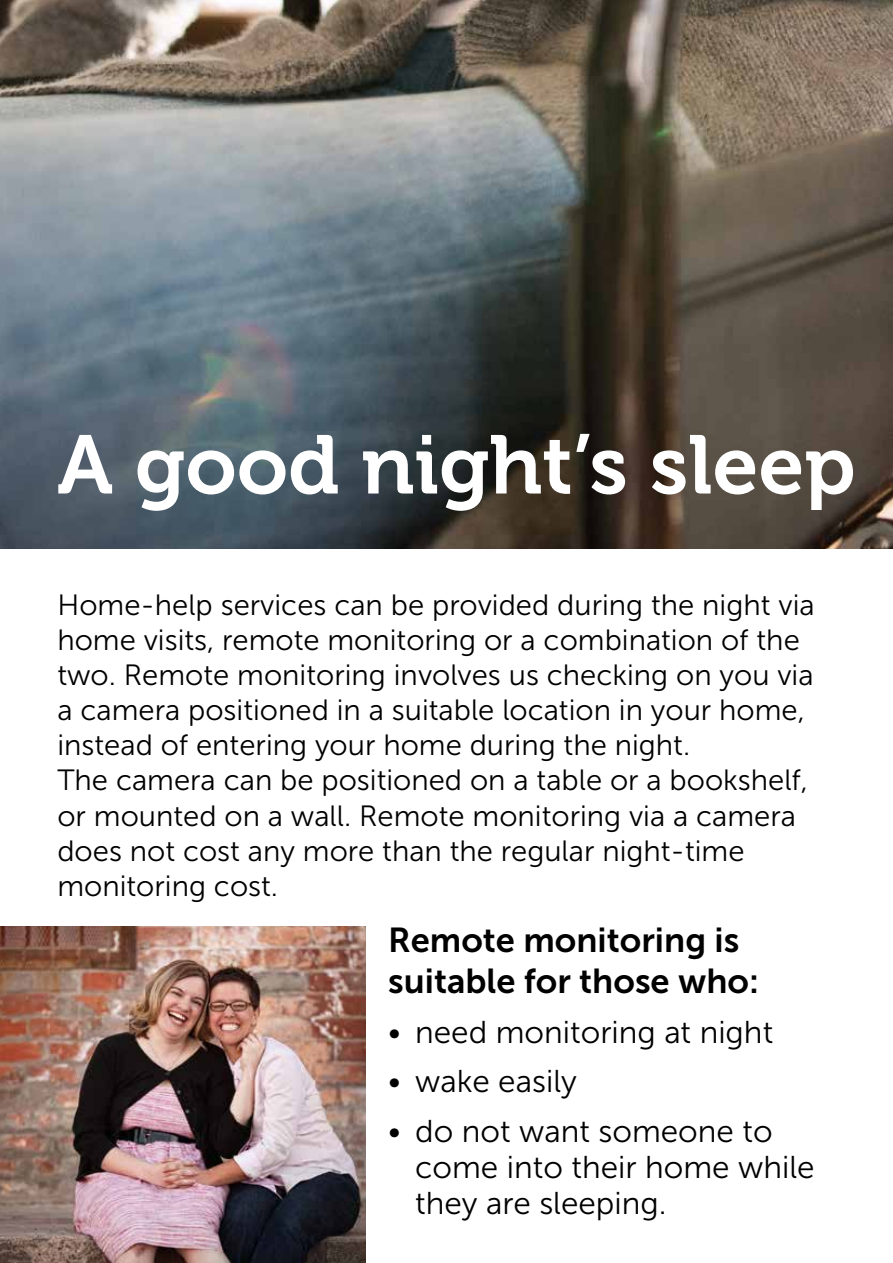
<style>
.page{position:relative;width:893px;height:1263px;background:#fff}
.page>*{position:absolute;margin:0;border:0;box-sizing:border-box;transform-origin:0 0}
.t1{font:82.5px "Museo 700";color:#fff}
.t2{font:34.5px/41.4px "Museo Sans 700";color:#000}
.t3{font:31.5px/36px "Museo Sans 300";color:#000}
.t4{font:29.25px/35.1px "Museo Sans 300";color:#000}
</style>
<div class="page">
<img style="left:0;top:0;width:893px;height:549px">
<img style="left:0;top:926px;width:366px;height:337px">
<h1 class="t1" style="left:57px;top:419px;width:800px">A good night’s sleep</h1>
<p class="t4" style="left:57px;top:587px;width:759px">Home-help services can be provided during the night via home visits, remote monitoring or a combination of the two. Remote monitoring involves us checking on you via a camera positioned in a suitable location in your home, instead of entering your home during the night.<br>The camera can be positioned on a table or a bookshelf, or mounted on a wall. Remote monitoring via a camera does not cost any more than the regular night-time monitoring cost.</p>
<p class="t2" style="left:388px;top:919px;width:372px">Remote monitoring is suitable for those who:</p>
<p class="t3" style="left:388px;top:1014px;width:386px">• need monitoring at night</p>
<p class="t3" style="left:388px;top:1064px;width:190px">• wake easily</p>
<p class="t3" style="left:415px;top:1113px;width:401px;text-indent:-27px">• do not want someone to come into their home while they are sleeping.</p>
</div>
